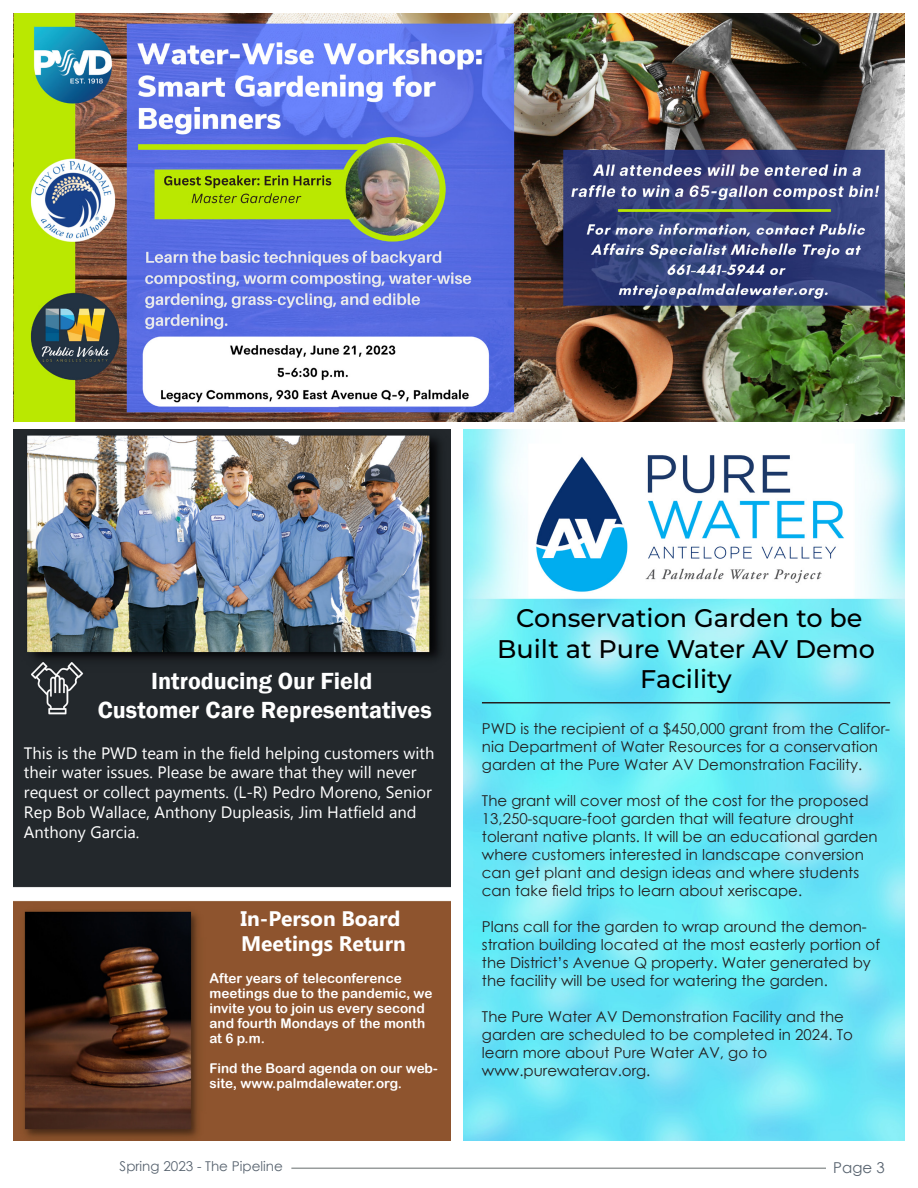
<style>
.page{position:relative;width:918px;height:1188px;background:#fff}
.page>*{position:absolute;margin:0;border:0;box-sizing:border-box;transform-origin:0 0}
.t1{font:500 25.5px/30.6px "Montserrat";color:#000;text-align:center}
.t2{font:600 24px "Franklin Gothic";color:#fff}
.t3{font:700 21px "Microsoft New Tai Lue";color:#fff}
.t4{font:16.5px/19.8px "Microsoft Tai Le";color:#fff}
.t5{font:15px/18px "Century Gothic";color:#231f20}
.t6{font:15px "Century Gothic";color:#58636f}
.t7{font:13.5px/15px "Arial Rounded MT Bold";color:#fff}
.t8{font:13.5px "Century Gothic";color:#58636f}
</style>
<div class="page">
<hr style="left:291px;top:1168px;width:535px;height:1px;background:#979c9c">
<img style="left:14px;top:14px;width:890px;height:407px">
<img style="left:464px;top:430px;width:440px;height:711px">
<hr style="left:482px;top:702px;width:408px;height:1px;background:#231f20">
<img style="left:14px;top:430px;width:436px;height:711px">
<p class="t2" style="left:151px;top:666px;width:223px">Introducing Our Field</p>
<p class="t2" style="left:98px;top:695px;width:335px">Customer Care Representatives</p>
<p class="t4" style="left:24px;top:744px;width:412px">This is the PWD team in the field helping customers with their water issues. Please be aware that they will never request or collect payments. (L-R) Pedro Moreno, Senior Rep Bob Wallace, Anthony Dupleasis, Jim Hatfield and Anthony Garcia.</p>
<p class="t3" style="left:240px;top:906px;width:161px">In-Person Board</p>
<p class="t3" style="left:241px;top:931px;width:166px">Meetings Return</p>
<p class="t7" style="left:210px;top:970px;width:224px">After years of teleconference meetings due to the pandemic, we invite you to join us every second and fourth Mondays of the month at 6 p.m.</p>
<p class="t7" style="left:210px;top:1060px;width:230px">Find the Board agenda on our web&shy;site, www.palmdalewater.org.</p>
<p class="t1" style="left:497px;top:602px;width:379px">Conservation Garden to be<br>Built at Pure Water AV Demo<br>Facility</p>
<p class="t5" style="left:482px;top:719px;width:410px">PWD is the recipient of a $450,000 grant from the Califor&shy;nia Department of Water Resources for a conservation garden at the Pure Water AV Demonstration Facility.</p>
<p class="t5" style="left:482px;top:791px;width:397px">The grant will cover most of the cost for the proposed 13,250-square-foot garden that will feature drought tolerant native plants. It will be an educational garden where customers interested in landscape conversion can get plant and design ideas and where students can take field trips to learn about xeriscape.</p>
<p class="t5" style="left:482px;top:917px;width:400px">Plans call for the garden to wrap around the demon&shy;stration building located at the most easterly portion of the District’s Avenue Q property. Water generated by the facility will be used for watering the garden.</p>
<p class="t5" style="left:482px;top:1007px;width:363px">The Pure Water AV Demonstration Facility and the</p>
<p class="t5" style="left:482px;top:1025px;width:372px">garden are scheduled to be completed in 2024. To learn more about Pure Water AV, go to</p>
<p class="t5" style="left:482px;top:1061px;width:170px">www.purewaterav.org.</p>
<p class="t8" style="left:120px;top:1157px;width:165px">Spring 2023 - The Pipeline</p>
<p class="t6" style="left:833px;top:1157px;width:53px">Page 3</p>
</div>
